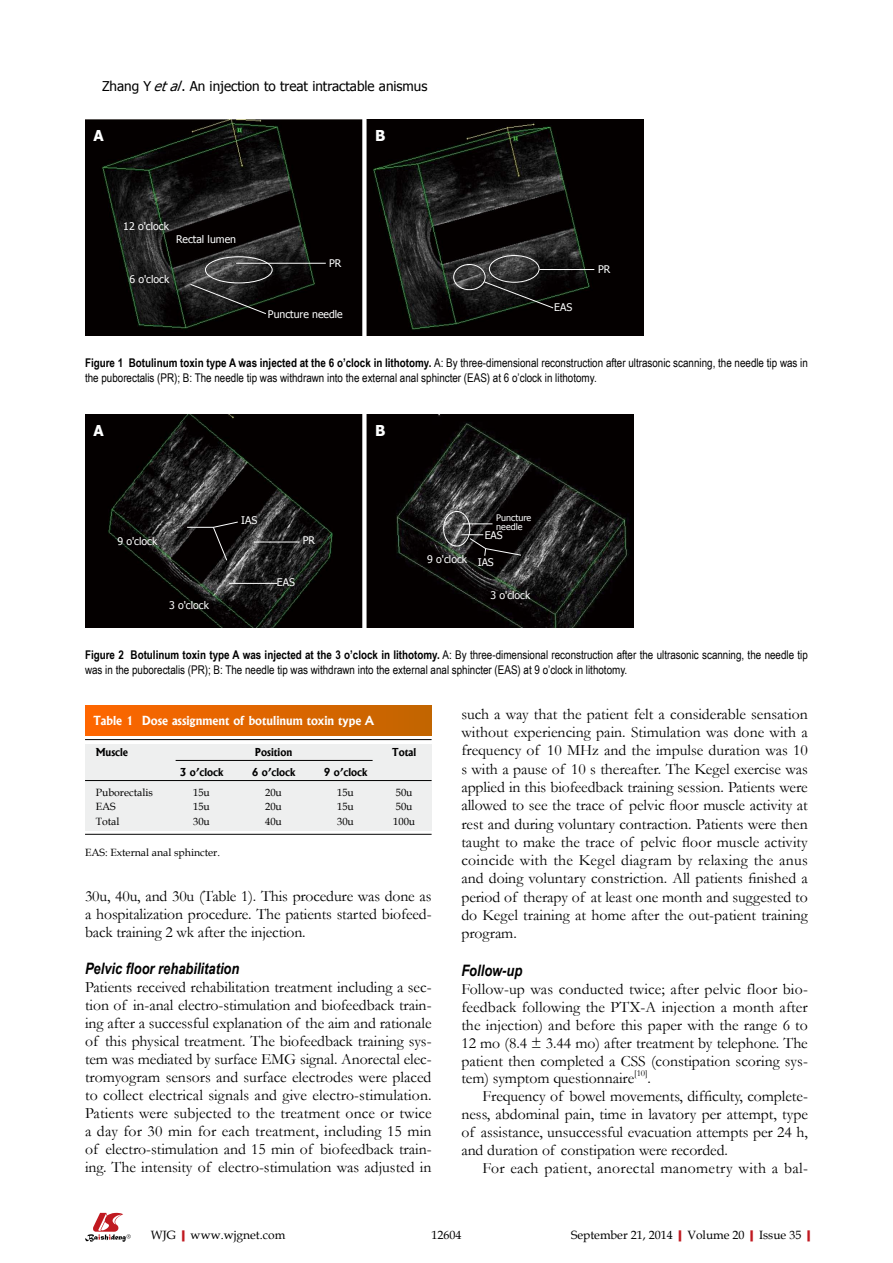
<style>
.page{position:relative;width:893px;height:1263px;background:#fff}
.page>*{position:absolute;margin:0;border:0;box-sizing:border-box;transform-origin:0 0}
.t1{font:15.75px/18px "Garamond";letter-spacing:-.005em;color:#000;text-align:justify}
.t2{font:15.75px "Garamond";letter-spacing:.015em;color:#000}
.t3{font:700 15px "Tahoma";color:#fff}
.t4{font:13.5px "Tahoma";color:#000}
.t5{font:12px/15px "Arial Narrow";color:#000}
.t6{font:12px "Book Antiqua";color:#000}
.t7{font:700 12px "Albertus";color:#fff}
.t8{font:10.5px "Tahoma";color:#fff}
.t9{font:10.5px "Book Antiqua";color:#000}
.t10{font:700 10.5px "Albertus";color:#000}
.t11{font:9.15px "Garamond";color:#000}
.t12{font:9px/9px "Tahoma";color:#fff}
.s1{font-style:italic}
.s2{font-weight:700}
.s3{font-family:"Arial Narrow";font-weight:700;font-style:italic}
.s4{font-weight:700;color:#c01920}
</style>
<div class="page">
<svg style="left:85px;top:1213px;width:46px;height:29px"></svg>
<img style="left:85px;top:120px;width:558px;height:215px">
<div style="left:362px;top:115px;width:5px;height:222px;background:#fff"></div>
<img style="left:85px;top:415px;width:548px;height:212px">
<div style="left:362px;top:410px;width:5px;height:222px;background:#fff"></div>
<div style="left:85px;top:706px;width:347px;height:29px;background:linear-gradient(to right,#f60,#c16500)"></div>
<div style="left:85px;top:744px;width:347px;height:86px;background:#eeefef"></div>
<hr style="left:85px;top:739px;width:347px;height:1px;background:#000">
<hr style="left:176px;top:760px;width:197px;height:1px;background:#000">
<hr style="left:85px;top:834px;width:347px;height:1px;background:#000">
<hr style="left:85px;top:780px;width:347px;height:1px;background:#000">
<div style="left:205px;top:256px;width:67px;height:27px;border:1px solid #fff;border-radius:50%"></div>
<svg style="left:190px;top:284px;width:76px;height:30px;background:#212221"></svg>
<hr style="left:236px;top:263px;width:90px;height:1px;background:#fff">
<div style="left:489px;top:255px;width:50px;height:27px;border:1px solid #fff;border-radius:50%"></div>
<div style="left:453px;top:264px;width:32px;height:26px;border:1px solid #fff;border-radius:50%"></div>
<hr style="left:539px;top:269px;width:55px;height:1px;background:#fff">
<svg style="left:484px;top:281px;width:70px;height:27px;background:#1d1e1c"></svg>
<svg style="left:187px;top:521px;width:51px;height:40px;background:#141011"></svg>
<hr style="left:254px;top:542px;width:45px;height:1px;background:#fff">
<hr style="left:229px;top:583px;width:48px;height:1px;background:#fff">
<svg style="left:463px;top:524px;width:29px;height:1px"></svg>
<svg style="left:461px;top:534px;width:60px;height:22px"></svg>
<div style="left:443px;top:511px;width:27px;height:35px;border:1px solid #fff;border-radius:50%"></div>
<p class="t4" style="left:102px;top:77px;width:327px">Zhang Y <span class="s1">etal</span>. An injection to treat intractable anismus</p>
<p class="t3" style="left:94px;top:125px;width:12px">A</p>
<p class="t3" style="left:375px;top:125px;width:12px">B</p>
<p class="t8" style="left:123px;top:219px;width:47px">12 o'clock</p>
<p class="t8" style="left:176px;top:232px;width:61px">Rectal lumen</p>
<p class="t8" style="left:129px;top:272px;width:41px">6 o'clock</p>
<p class="t8" style="left:329px;top:256px;width:14px">PR</p>
<p class="t8" style="left:268px;top:308px;width:76px">Puncture needle</p>
<p class="t8" style="left:554px;top:300px;width:20px">EAS</p>
<p class="t8" style="left:598px;top:263px;width:14px">PR</p>
<p class="t5" style="left:85px;top:355px;width:724px"><span class="s2">Figure 1 Botulinum toxin type A was injected at the 6 o’clock in lithotomy.</span> A: By three-dimensional reconstruction after ultrasonic scanning, the needle tip was in the puborectalis (PR); B: The needle tip was withdrawn into the external anal sphincter (EAS) at 6 o’clock in lithotomy.</p>
<p class="t3" style="left:94px;top:420px;width:12px">A</p>
<p class="t3" style="left:375px;top:420px;width:12px">B</p>
<p class="t8" style="left:117px;top:534px;width:41px">9 o'clock</p>
<p class="t8" style="left:169px;top:598px;width:41px">3 o'clock</p>
<p class="t8" style="left:241px;top:513px;width:18px">IAS</p>
<p class="t8" style="left:303px;top:534px;width:14px">PR</p>
<p class="t8" style="left:277px;top:575px;width:20px">EAS</p>
<p class="t8" style="left:427px;top:552px;width:41px">9 o'clock</p>
<p class="t12" style="left:496px;top:513px;width:37px">Puncture needle</p>
<p class="t8" style="left:485px;top:528px;width:20px">EAS</p>
<p class="t8" style="left:478px;top:555px;width:18px">IAS</p>
<p class="t8" style="left:490px;top:588px;width:41px">3 o'clock</p>
<p class="t5" style="left:85px;top:647px;width:724px"><span class="s2">Figure 2 Botulinum toxin type A was injected at the 3 o’clock in lithotomy.</span> A: By three-dimensional reconstruction after the ultrasonic scanning, the needle tip was in the puborectalis (PR); B: The needle tip was withdrawn into the external anal sphincter (EAS) at 9 o’clock in lithotomy.</p>
<p class="t7" style="left:94px;top:713px;width:282px">Table 1 Dose assignment of botulinum toxin type A</p>
<p class="t10" style="left:96px;top:746px;width:34px">Muscle</p>
<p class="t10" style="left:255px;top:746px;width:39px">Position</p>
<p class="t10" style="left:392px;top:746px;width:25px">Total</p>
<p class="t10" style="left:180px;top:766px;width:45px">3 o’clock</p>
<p class="t10" style="left:252px;top:766px;width:45px">6 o’clock</p>
<p class="t10" style="left:324px;top:766px;width:45px">9 o’clock</p>
<p class="t9" style="left:96px;top:785px;width:59px">Puborectalis</p>
<p class="t9" style="left:193px;top:785px;width:18px">15u</p>
<p class="t9" style="left:265px;top:785px;width:18px">20u</p>
<p class="t9" style="left:337px;top:785px;width:18px">15u</p>
<p class="t9" style="left:396px;top:785px;width:18px">50u</p>
<p class="t9" style="left:96px;top:799px;width:22px">EAS</p>
<p class="t9" style="left:193px;top:799px;width:18px">15u</p>
<p class="t9" style="left:265px;top:799px;width:18px">20u</p>
<p class="t9" style="left:337px;top:799px;width:18px">15u</p>
<p class="t9" style="left:396px;top:799px;width:18px">50u</p>
<p class="t9" style="left:96px;top:814px;width:25px">Total</p>
<p class="t9" style="left:193px;top:814px;width:18px">30u</p>
<p class="t9" style="left:265px;top:814px;width:18px">40u</p>
<p class="t9" style="left:337px;top:814px;width:18px">30u</p>
<p class="t9" style="left:393px;top:814px;width:24px">100u</p>
<p class="t1" style="left:461px;top:704px;width:348px">such a way that the patient felt a considerable sensation without experiencing pain. Stimulation was done with a frequency of 10 MHz and the impulse duration was 10 s with a pause of 10 s thereafter. The Kegel exercise was applied in this biofeedback training session. Patients were allowed to see the trace of pelvic floor muscle activity at rest and during voluntary contraction. Patients were then taught to make the trace of pelvic floor muscle activity coincide with the Kegel diagram by relaxing the anus and doing voluntary constriction. All patients finished a period of therapy of at least one month and suggested to do Kegel training at home after the out-patient training program.</p>
<p class="t1" style="left:461px;top:962px;width:348px;text-align:left"><span class="s3">Follow-up<br></span>Follow-up was conducted twice; after pelvic floor bio&shy;feedback following the PTX-A injection a month after the injection) and before this paper with the range 6 to 12 mo (8.4 ± 3.44 mo) after treatment by telephone. The patient then completed a CSS (constipation scoring sys&shy;tem) symptom questionnaire</p>
<p class="t9" style="left:85px;top:845px;width:137px">EAS: External anal sphincter.</p>
<p class="t1" style="left:85px;top:886px;width:348px">30u, 40u, and 30u (Table 1). This procedure was done as a hospitalization procedure. The patients started biofeed&shy;back training 2 wk after the injection.</p>
<p class="t1" style="left:85px;top:960px;width:348px;text-align:left"><span class="s3">Pelvic floor rehabilitation<br></span>Patients received rehabilitation treatment including a sec&shy;tion of in-anal electro-stimulation and biofeedback train&shy;ing after a successful explanation of the aim and rationale of this physical treatment. The biofeedback training sys&shy;tem was mediated by surface EMG signal. Anorectal elec&shy;tromyogram sensors and surface electrodes were placed to collect electrical signals and give electro-stimulation.<br>Patients were subjected to the treatment once or twice a day for 30 min for each treatment, including 15 min of electro-stimulation and 15 min of biofeedback train&shy;ing. The intensity of electro-stimulation was adjusted in</p>
<p class="t11" style="left:634px;top:1067px;width:15px">[10]</p>
<p class="t1" style="left:648px;top:1069px;width:5px">.</p>
<p class="t1" style="left:483px;top:1087px;width:327px">Frequency of bowel movements, difficulty, complete-</p>
<p class="t1" style="left:461px;top:1105px;width:348px">ness, abdominal pain, time in lavatory per attempt, type</p>
<p class="t1" style="left:461px;top:1123px;width:348px">of assistance, unsuccessful evacuation attempts per 24 h,</p>
<p class="t1" style="left:461px;top:1140px;width:268px">and duration of constipation were recorded.</p>
<p class="t2" style="left:483px;top:1157px;width:327px">For each patient, anorectal manometry with a bal-</p>
<p class="t6" style="left:151px;top:1226px;width:136px">WJG<span class="s4">|</span>www.wjgnet.com</p>
<p class="t6" style="left:431px;top:1226px;width:31px">12604</p>
<p class="t6" style="left:571px;top:1226px;width:246px">September 21, 2014<span class="s4">|</span>Volume 20<span class="s4">|</span>Issue 35<span class="s4">|</span></p>
</div>
